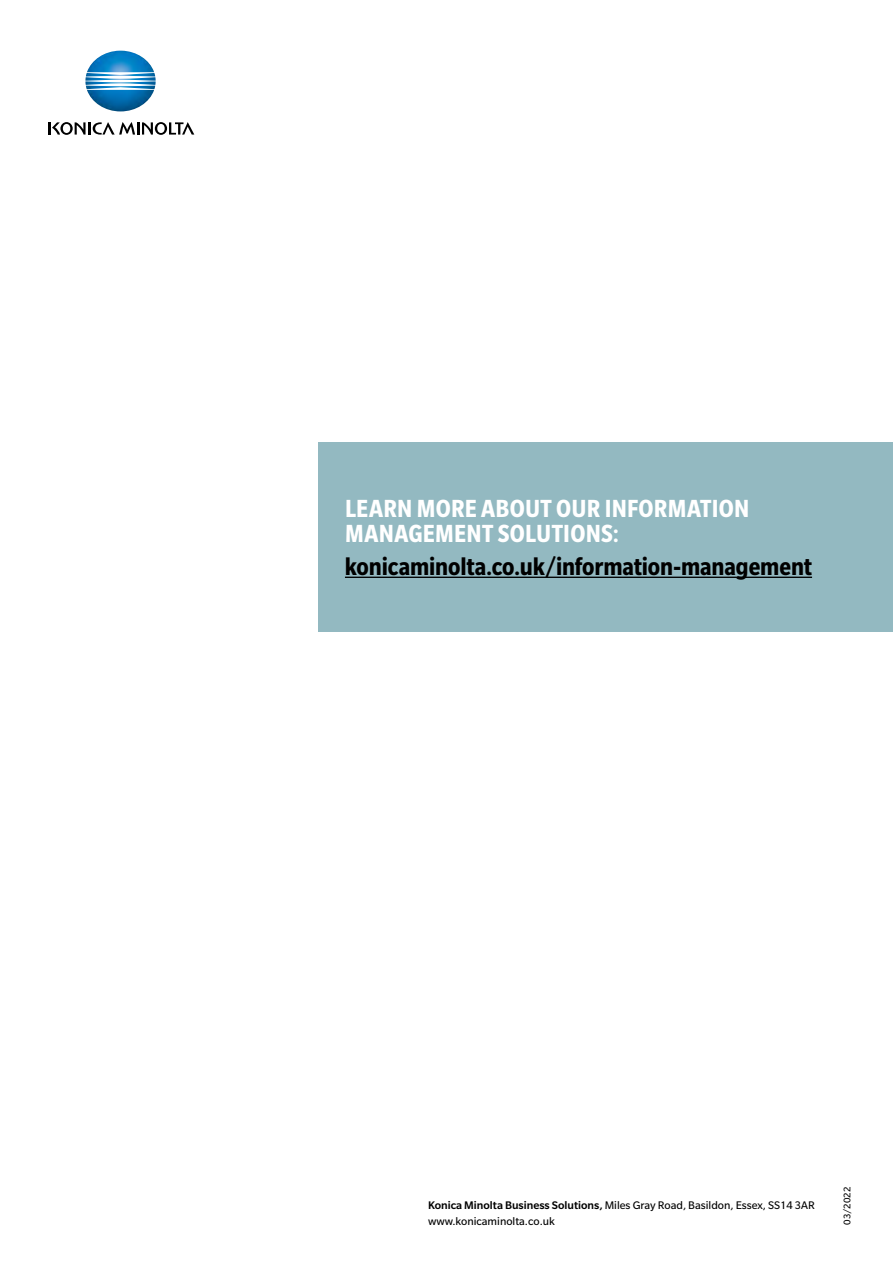
<style>
.page{position:relative;width:893px;height:1263px;background:#fff}
.page>*{position:absolute;margin:0;border:0;box-sizing:border-box;transform-origin:0 0}
.t1{font:700 condensed 27px/25.5px "Slate Pro";letter-spacing:.01em;color:#fff}
.t2{font:700 condensed 27px "Slate Pro";letter-spacing:-.005em;color:#000}
.t3{font:12px/15.9px "Slate Pro";color:#000}
.t4{font:10.5px "Slate Pro";color:#000}
.s1{font-weight:500}
</style>
<div class="page">
<img style="left:85px;top:51px;width:71px;height:60px">
<svg style="left:49px;top:122px;width:145px;height:13px"></svg>
<div style="left:319px;top:442px;width:574px;height:189px;background:#93b9c1"></div>
<hr style="left:345px;top:577px;width:467px;height:1px;background:#000">
<h1 class="t1" style="left:345px;top:495px;width:406px">LEARN MORE ABOUT OUR INFORMATION<br>MANAGEMENT SOLUTIONS:</h1>
<h1 class="t2" style="left:345px;top:552px;width:469px">konicaminolta.co.uk/information-management</h1>
<p class="t3" style="left:428px;top:1197px;width:388px"><span class="s1">Konica Minolta Business Solutions,</span> Miles Gray Road, Basildon, Essex, SS14 3AR www.konicaminolta.co.uk</p>
<p class="t4" style="left:841px;top:1225px;width:40px;rotate:-90deg">03/2022</p>
</div>
